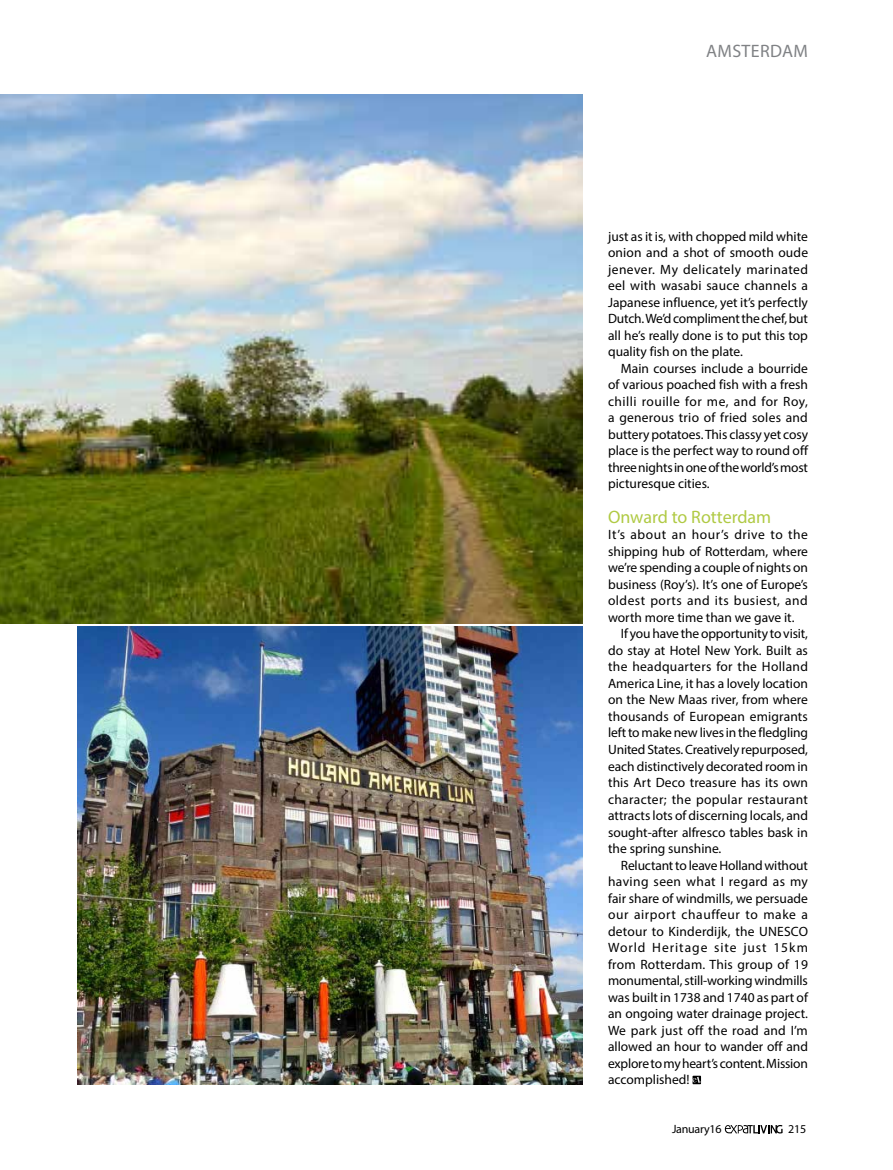
<style>
.page{position:relative;width:893px;height:1170px;background:#fff}
.page>*{position:absolute;margin:0;border:0;box-sizing:border-box;transform-origin:0 0}
.t1{font:18px "Myriad Pro";color:#b0ca44}
.t2{font:18px "Myriad Pro";letter-spacing:.02em;color:#808285}
.t3{font:13.5px/16.5px "Myriad Pro";color:#000;text-align:justify}
.t4{font:12px "Myriad Pro";letter-spacing:-.02em;color:#000}
</style>
<div class="page">
<svg style="left:725px;top:1125px;width:58px;height:8px"></svg>
<img style="left:0;top:95px;width:583px;height:528px">
<svg style="left:692px;top:1075px;width:9px;height:9px"></svg>
<svg style="left:692px;top:1076px;width:10px;height:7px"></svg>
<img style="left:77px;top:626px;width:506px;height:458px">
<h1 class="t2" style="left:706px;top:40px;width:103px">AMSTERDAM</h1>
<p class="t3" style="left:608px;top:228px;width:201px">just as it is, with chopped mild white onion and a shot of smooth oude jenever. My delicately marinated eel with wasabi sauce channels a Japanese influence, yet it’s perfectly Dutch. We’d compliment the chef, but all he’s really done is to put this top quality fish on the plate.</p>
<p class="t3" style="left:608px;top:360px;width:201px;text-indent:13px">Main courses include a bourride of various poached fish with a fresh chilli rouille for me, and for Roy, a generous trio of fried soles and buttery potatoes. This classy yet cosy place is the perfect way to round off three nights in one of the world’s most picturesque cities.</p>
<h1 class="t1" style="left:608px;top:505px;width:165px">Onward to Rotterdam</h1>
<p class="t3" style="left:608px;top:526px;width:201px">It’s about an hour’s drive to the shipping hub of Rotterdam, where we’re spending a couple of nights on business (Roy’s). It’s one of Europe’s oldest ports and its busiest, and worth more time than we gave it.</p>
<p class="t3" style="left:608px;top:625px;width:201px;text-indent:13px">If you have the opportunity to visit, do stay at Hotel New York. Built as the headquarters for the Holland America Line, it has a lovely location on the New Maas river, from where thousands of European emigrants left to make new lives in the fledgling United States. Creatively repurposed, each distinctively decorated room in this Art Deco treasure has its own character; the popular restaurant attracts lots of discerning locals, and sought-after alfresco tables bask in the spring sunshine.</p>
<p class="t3" style="left:608px;top:856px;width:201px;text-indent:13px">Reluctant to leave Holland without having seen what I regard as my fair share of windmills, we persuade our airport chauffeur to make a detour to Kinderdijk, the UNESCO World Heritage site just 15km from Rotterdam. This group of 19 monumental, still-working windmills was built in 1738 and 1740 as part of an ongoing water drainage project.<br>We park just off the road and I’m allowed an hour to wander off and explore to my heart’s content. Mission accomplished!</p>
<p class="t4" style="left:672px;top:1121px;width:51px">January16</p>
<p class="t4" style="left:788px;top:1121px;width:20px">215</p>
</div>
